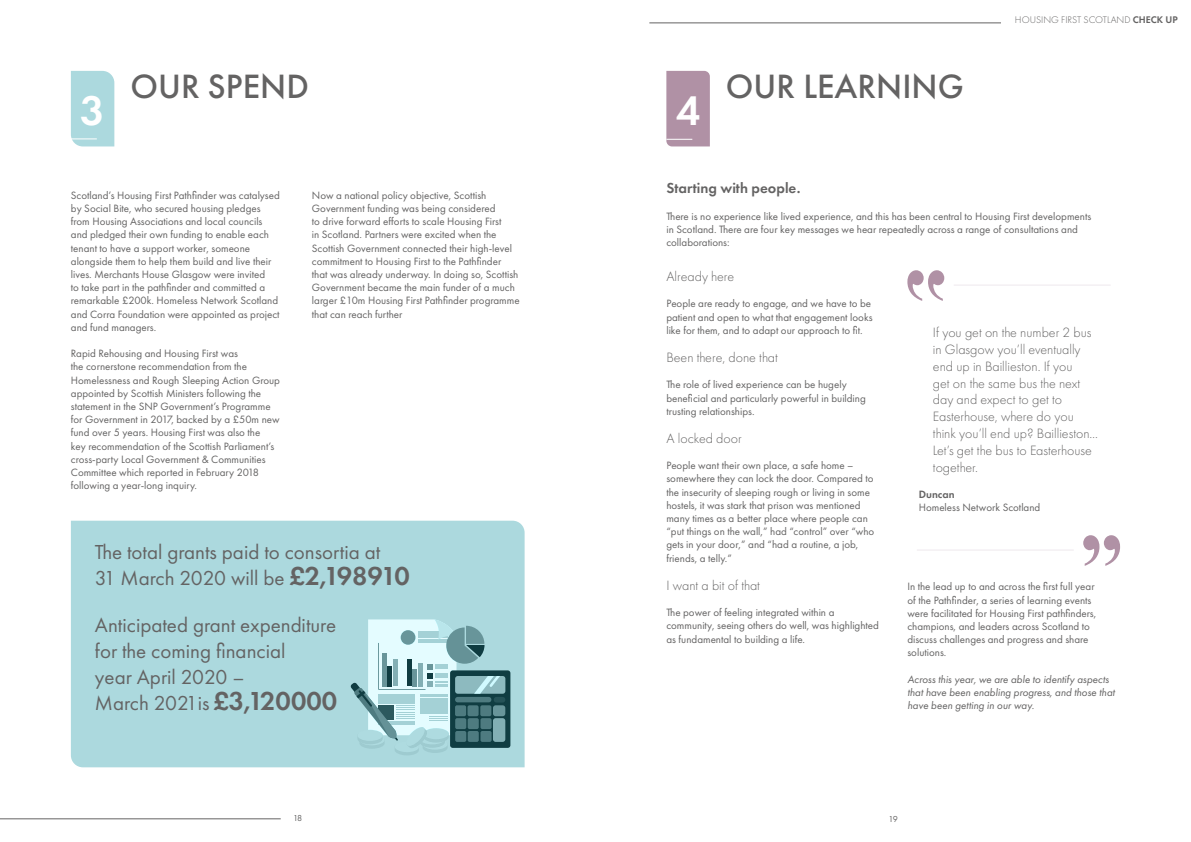
<style>
.page{position:relative;width:1191px;height:842px;background:#fff}
.page>*{position:absolute;margin:0;border:0;box-sizing:border-box;transform-origin:0 0}
.t1{font:600 43px "Futura PT";color:#fff}
.t2{font:500 35px "Futura PT";color:#646363}
.t3{font:21px/26px "Futura PT";color:#646363}
.t4{font:600 15px "Futura PT";color:#646363}
.t5{font:300 14px/16.8px "Futura PT";color:#646363}
.t6{font:11px/13.2px "Futura PT";color:#646363}
.t7{font:italic 11px/13.2px "Futura PT";color:#646363}
.t8{font:600 11px "Futura PT";color:#646363}
.t9{font:300 10px "Futura PT";color:#646363}
.t10{font:9px "Futura PT";color:#646363}
.s1{font-weight:600;font-size:27px}
.s2{font-weight:600}
</style>
<div class="page">
<hr style="left:649px;top:23px;width:352px;height:1px;background:#646363">
<hr style="left:0;top:818px;width:281px;height:1px;background:#646363">
<div style="left:71px;top:521px;width:453px;height:246px;background:#acd9de"></div>
<div style="left:71px;top:71px;width:43px;height:75px;background:#acd9de"></div>
<div style="left:450px;top:670px;width:60px;height:78px;background:linear-gradient(to bottom,#103d42,#103d42);border-radius:3px"></div>
<svg style="left:350px;top:619px;width:155px;height:136px;background:#9ac1c6"></svg>
<div style="left:357px;top:730px;width:25px;height:11px;background:#aedbe0;border-radius:50%"></div>
<svg style="left:907px;top:270px;width:37px;height:31px"></svg>
<hr style="left:953px;top:285px;width:157px;height:1px;background:#eee8ed">
<svg style="left:1083px;top:535px;width:37px;height:31px"></svg>
<hr style="left:917px;top:549px;width:156px;height:1px;background:#eee8ed">
<div style="left:666px;top:71px;width:44px;height:75px;background:#b091a5"></div>
<h1 class="t1" style="left:80px;top:84px;width:26px">3</h1>
<h2 class="t2" style="left:130px;top:65px;width:180px">OUR SPEND</h2>
<p class="t6" style="left:71px;top:188px;width:210px">Scotland’s Housing First Pathfinder was catalysed by Social Bite, who secured housing pledges from Housing Associations and local councils and pledged their own funding to enable each tenant to have a support worker, someone alongside them to help them build and live their lives. Merchants House Glasgow were invited<br>to take part in the pathfinder and committed a remarkable £200k. Homeless Network Scotland and Corra Foundation were appointed as project and fund managers.</p>
<p class="t6" style="left:71px;top:347px;width:211px">Rapid Rehousing and Housing First was<br>the cornerstone recommendation from the Homelessness and Rough Sleeping Action Group appointed by Scottish Ministers following the statement in the SNP Government’s Programme for Government in 2017, backed by a £50m new fund over 5 years. Housing First was also the<br>key recommendation of the Scottish Parliament’s cross-party Local Government &amp; Communities Committee which reported in February 2018 following a year-long inquiry.</p>
<p class="t6" style="left:312px;top:188px;width:209px">Now a national policy objective, Scottish Government funding was being considered<br>to drive forward efforts to scale Housing First<br>in Scotland. Partners were excited when the Scottish Government connected their high-level commitment to Housing First to the Pathfinder that was already underway. In doing so, Scottish Government became the main funder of a much larger £10m Housing First Pathfinder programme that can reach further</p>
<h3 class="t3" style="left:95px;top:539px;width:316px">The total grants paid to consortia at<br>31 March 2020 will be <span class="s1">£2,198910</span></h3>
<h3 class="t3" style="left:95px;top:612px;width:243px">Anticipated grant expenditure for the coming financial<br>year April 2020 –<br>March 2021is <span class="s1">£3,120000</span></h3>
<h1 class="t1" style="left:675px;top:84px;width:26px">4</h1>
<h2 class="t2" style="left:726px;top:65px;width:239px">OUR LEARNING</h2>
<p class="t9" style="left:1015px;top:14px;width:164px">HOUSING FIRST SCOTLAND <span class="s2">CHECK UP</span></p>
<h3 class="t4" style="left:666px;top:179px;width:136px">Starting with people.</h3>
<p class="t6" style="left:666px;top:209px;width:426px">There is no experience like lived experience, and this has been central to Housing First developments in Scotland. There are four key messages we hear repeatedly across a range of consultations and collaborations:</p>
<p class="t5" style="left:666px;top:268px;width:69px">Already here</p>
<p class="t6" style="left:666px;top:297px;width:208px">People are ready to engage, and we have to be patient and open to what that engagement looks like for them, and to adapt our approach to fit.</p>
<p class="t5" style="left:666px;top:349px;width:113px">Been there, done that</p>
<p class="t6" style="left:666px;top:378px;width:201px">The role of lived experience can be hugely beneficial and particularly powerful in building trusting relationships.</p>
<p class="t5" style="left:666px;top:430px;width:77px">A locked door</p>
<p class="t6" style="left:666px;top:459px;width:209px">People want their own place, a safe home – somewhere they can lock the door. Compared to the insecurity of sleeping rough or living in some hostels, it was stark that prison was mentioned many times as a better place where people can “put things on the wall,” had “control” over “who gets in your door,” and “had a routine, a job, friends, a telly.”</p>
<p class="t5" style="left:666px;top:577px;width:95px">I want a bit of that</p>
<p class="t6" style="left:666px;top:606px;width:214px">The power of feeling integrated within a community, seeing others do well, was highlighted as fundamental to building a life.</p>
<p class="t5" style="left:933px;top:324px;width:167px">If you get on the number 2 bus in Glasgow you’ll eventually end up in Baillieston. If you<br>get on the same bus the next day and expect to get to<br>Easterhouse, where do you think you’ll end up? Baillieston…<br>Let’s get the bus to Easterhouse together.</p>
<p class="t8" style="left:918px;top:487px;width:37px">Duncan</p>
<p class="t6" style="left:918px;top:501px;width:123px">Homeless Network Scotland</p>
<p class="t6" style="left:907px;top:580px;width:190px">In the lead up to and across the first full year of the Pathfinder, a series of learning events were facilitated for Housing First pathfinders, champions, and leaders across Scotland to discuss challenges and progress and share solutions.</p>
<p class="t7" style="left:907px;top:672px;width:209px">Across this year, we are able to identify aspects that have been enabling progress, and those that have been getting in our way.</p>
<p class="t10" style="left:293px;top:812px;width:11px">18</p>
<p class="t10" style="left:888px;top:813px;width:11px">19</p>
</div>
